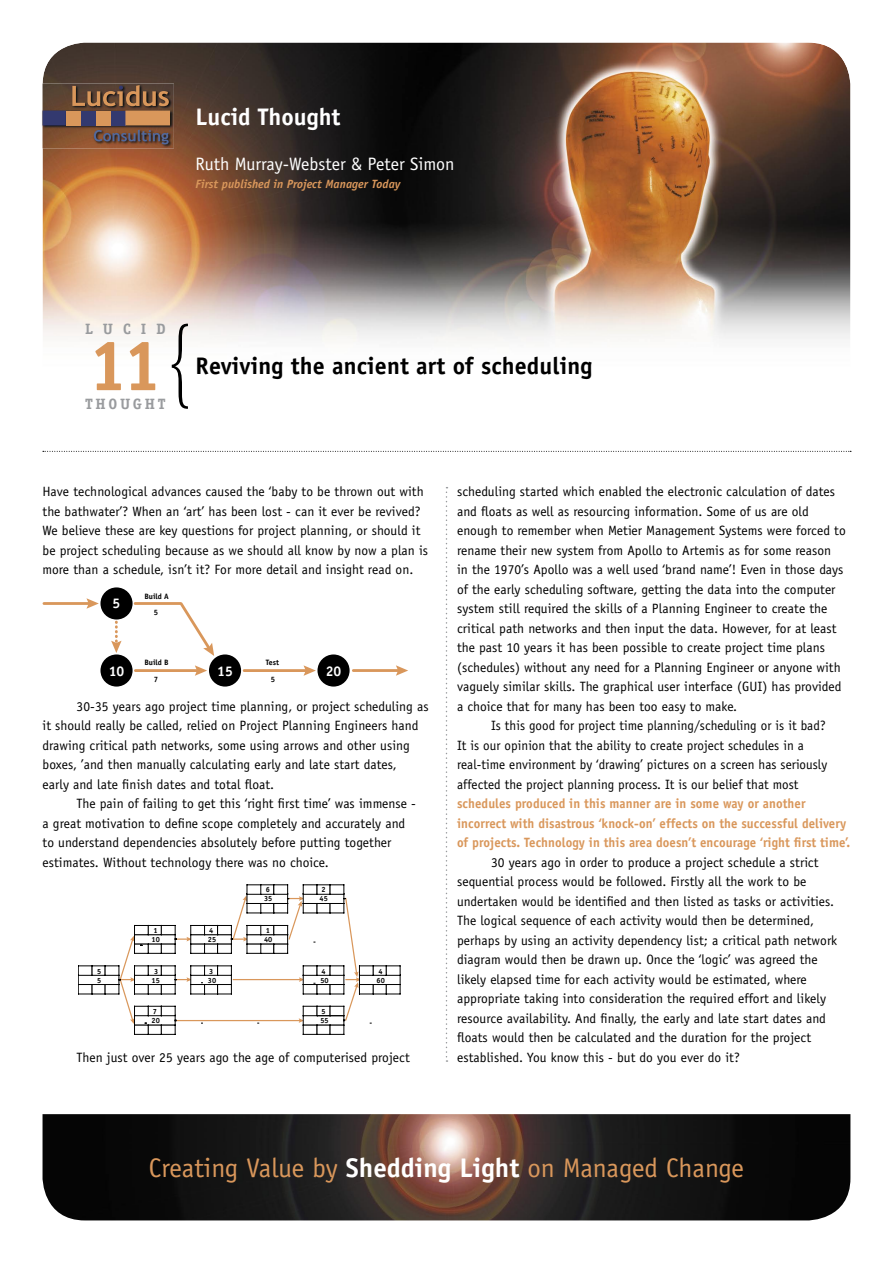
<style>
.page{position:relative;width:893px;height:1263px;background:#fff}
.page>*{position:absolute;margin:0;border:0;box-sizing:border-box;transform-origin:0 0}
.t1{font:700 72px "Officina Serif";color:#d9975b}
.t2{font:27px "Officina Sans";color:#d9975b}
.t3{font:700 24px "Officina Sans";letter-spacing:.005em;color:#000}
.t4{font:700 24px "Officina Sans";color:#fff}
.t5{font:18px "Officina Sans";color:#fff}
.t6{font:700 15px "Officina Serif";letter-spacing:.18em;color:#999b9e}
.t7{font:700 14.1px "Officina Sans";color:#fff}
.t8{font:13.5px/19.5px "Officina Sans";letter-spacing:.005em;color:#000}
.t9{font:700 13.5px/19.5px "Officina Sans";letter-spacing:.005em;color:#d9975b;scale:.95 1}
.t10{font:italic 700 12px "Officina Sans";color:#d9975b}
.t11{font:700 7.8px/16.2px "Officina Sans";color:#000;text-align:center}
.t12{font:700 7.5px "Officina Sans";color:#000}
.s1{font-weight:700;color:#fff}
</style>
<div class="page">
<img style="left:43px;top:1114px;width:807px;height:106px">
<img style="left:43px;top:43px;width:807px;height:325px">
<img style="left:42px;top:84px;width:132px;height:64px">
<svg style="left:43px;top:111px;width:23px;height:14px"></svg>
<div style="left:66px;top:111px;width:15px;height:14px;background:#d9975b"></div>
<svg style="left:72px;top:85px;width:98px;height:59px;background:#7d5a45"></svg>
<svg style="left:172px;top:324px;width:16px;height:85px"></svg>
<svg style="left:43px;top:451px;width:808px;height:1px"></svg>
<svg style="left:446px;top:487px;width:1px;height:575px"></svg>
<div style="left:100px;top:587px;width:33px;height:32px;background:#000;border-radius:50%"></div>
<div style="left:100px;top:654px;width:33px;height:32px;background:#000;border-radius:50%"></div>
<div style="left:209px;top:654px;width:32px;height:32px;background:#000;border-radius:50%"></div>
<div style="left:317px;top:654px;width:33px;height:32px;background:#000;border-radius:50%"></div>
<hr style="left:44px;top:602px;width:46px;height:3px;background:#d9975b">
<svg style="left:86px;top:598px;width:13px;height:11px"></svg>
<svg style="left:111px;top:622px;width:11px;height:31px"></svg>
<svg style="left:132px;top:601px;width:82px;height:55px"></svg>
<hr style="left:135px;top:669px;width:64px;height:3px;background:#d9975b">
<svg style="left:195px;top:665px;width:12px;height:11px"></svg>
<hr style="left:244px;top:669px;width:63px;height:3px;background:#d9975b">
<svg style="left:304px;top:665px;width:12px;height:11px"></svg>
<hr style="left:353px;top:669px;width:47px;height:3px;background:#d9975b">
<svg style="left:396px;top:665px;width:12px;height:11px"></svg>
<svg style="left:78px;top:884px;width:323px;height:151px"></svg>
<h3 class="t4" style="left:196px;top:102px;width:146px">Lucid Thought</h3>
<h3 class="t5" style="left:196px;top:154px;width:260px">Ruth Murray-Webster &amp; Peter Simon</h3>
<p class="t10" style="left:196px;top:177px;width:207px">First published in Project Manager Today</p>
<p class="t6" style="left:85px;top:320px;width:82px">LUCID</p>
<h1 class="t1" style="left:88px;top:321px;width:76px">11</h1>
<p class="t6" style="left:85px;top:394px;width:82px">THOUGHT</p>
<h3 class="t3" style="left:196px;top:351px;width:398px">Reviving the ancient art of scheduling</h3>
<p class="t8" style="left:43px;top:482px;width:387px">Have technological advances caused the ‘baby to be thrown out with the bathwater’? When an ‘art’ has been lost - can it ever be revived?<br>We believe these are key questions for project planning, or should it be project scheduling because as we should all know by now a plan is more than a schedule, isn’t it? For more detail and insight read on.</p>
<p class="t7" style="left:113px;top:594px;width:9px">5</p>
<p class="t11" style="left:144px;top:588px;width:26px">Build A<br>5</p>
<p class="t11" style="left:144px;top:654px;width:26px">Build B</p>
<p class="t11" style="left:266px;top:654px;width:15px">Test</p>
<p class="t7" style="left:109px;top:662px;width:17px">10</p>
<p class="t7" style="left:217px;top:662px;width:17px">15</p>
<p class="t7" style="left:326px;top:662px;width:17px">20</p>
<p class="t11" style="left:154px;top:671px;width:6px">7</p>
<p class="t11" style="left:271px;top:671px;width:6px">5</p>
<p class="t8" style="left:43px;top:696px;width:388px;text-indent:34px">30-35 years ago project time planning, or project scheduling as it should really be called, relied on Project Planning Engineers hand drawing critical path networks, some using arrows and other using boxes, ’and then manually calculating early and late start dates,<br>early and late finish dates and total float.</p>
<p class="t8" style="left:43px;top:794px;width:375px;text-indent:34px">The pain of failing to get this ‘right first time’ was immense - a great motivation to define scope completely and accurately and to understand dependencies absolutely before putting together estimates. Without technology there was no choice.</p>
<p class="t12" style="left:153px;top:926px;width:6px">1</p>
<p class="t12" style="left:154px;top:966px;width:6px">3</p>
<p class="t12" style="left:153px;top:1007px;width:6px">7</p>
<p class="t12" style="left:152px;top:935px;width:10px">10</p>
<p class="t12" style="left:97px;top:966px;width:6px">5</p>
<p class="t12" style="left:97px;top:976px;width:6px">5</p>
<p class="t12" style="left:152px;top:976px;width:10px">15</p>
<p class="t12" style="left:152px;top:1016px;width:10px">20</p>
<p class="t12" style="left:209px;top:926px;width:6px">4</p>
<p class="t12" style="left:209px;top:966px;width:6px">3</p>
<p class="t12" style="left:208px;top:935px;width:10px">25</p>
<p class="t12" style="left:208px;top:976px;width:10px">30</p>
<p class="t12" style="left:266px;top:885px;width:6px">6</p>
<p class="t12" style="left:266px;top:926px;width:6px">1</p>
<p class="t12" style="left:264px;top:894px;width:10px">35</p>
<p class="t12" style="left:264px;top:935px;width:10px">40</p>
<p class="t12" style="left:322px;top:885px;width:6px">2</p>
<p class="t12" style="left:320px;top:894px;width:10px">45</p>
<p class="t12" style="left:322px;top:966px;width:6px">4</p>
<p class="t12" style="left:322px;top:1007px;width:6px">5</p>
<p class="t12" style="left:320px;top:976px;width:10px">50</p>
<p class="t12" style="left:320px;top:1016px;width:10px">55</p>
<p class="t12" style="left:378px;top:966px;width:6px">4</p>
<p class="t12" style="left:377px;top:976px;width:10px">60</p>
<p class="t8" style="left:77px;top:1047px;width:335px">Then just over 25 years ago the age of computerised project</p>
<p class="t8" style="left:457px;top:482px;width:390px">scheduling started which enabled the electronic calculation of dates and floats as well as resourcing information. Some of us are old enough to remember when Metier Management Systems were forced to rename their new system from Apollo to Artemis as for some reason<br>in the 1970’s Apollo was a well used ‘brand name’! Even in those days of the early scheduling software, getting the data into the computer system still required the skills of a Planning Engineer to create the critical path networks and then input the data. However, for at least the past 10 years it has been possible to create project time plans (schedules) without any need for a Planning Engineer or anyone with vaguely similar skills. The graphical user interface (GUI) has provided a choice that for many has been too easy to make.</p>
<p class="t8" style="left:457px;top:716px;width:372px;text-indent:34px">Is this good for project time planning/scheduling or is it bad?<br>It is our opinion that the ability to create project schedules in a real-time environment by ‘drawing’ pictures on a screen has seriously affected the project planning process. It is our belief that most</p>
<p class="t9" style="left:457px;top:794px;width:415px">schedules produced in this manner are in some way or another incorrect with disastrous ‘knock-on’ effects on the successful delivery of projects. Technology in this area doesn’t encourage ‘right first time’.</p>
<p class="t8" style="left:457px;top:852px;width:382px;text-indent:34px">30 years ago in order to produce a project schedule a strict sequential process would be followed. Firstly all the work to be undertaken would be identified and then listed as tasks or activities.<br>The logical sequence of each activity would then be determined, perhaps by using an activity dependency list; a critical path network diagram would then be drawn up. Once the ‘logic’ was agreed the likely elapsed time for each activity would be estimated, where appropriate taking into consideration the required effort and likely resource availability. And finally, the early and late start dates and floats would then be calculated and the duration for the project established. You know this - but do you ever do it?</p>
<h2 class="t2" style="left:149px;top:1152px;width:597px">Creating Value by <span class="s1">Shedding Light</span> on Managed Change</h2>
</div>
